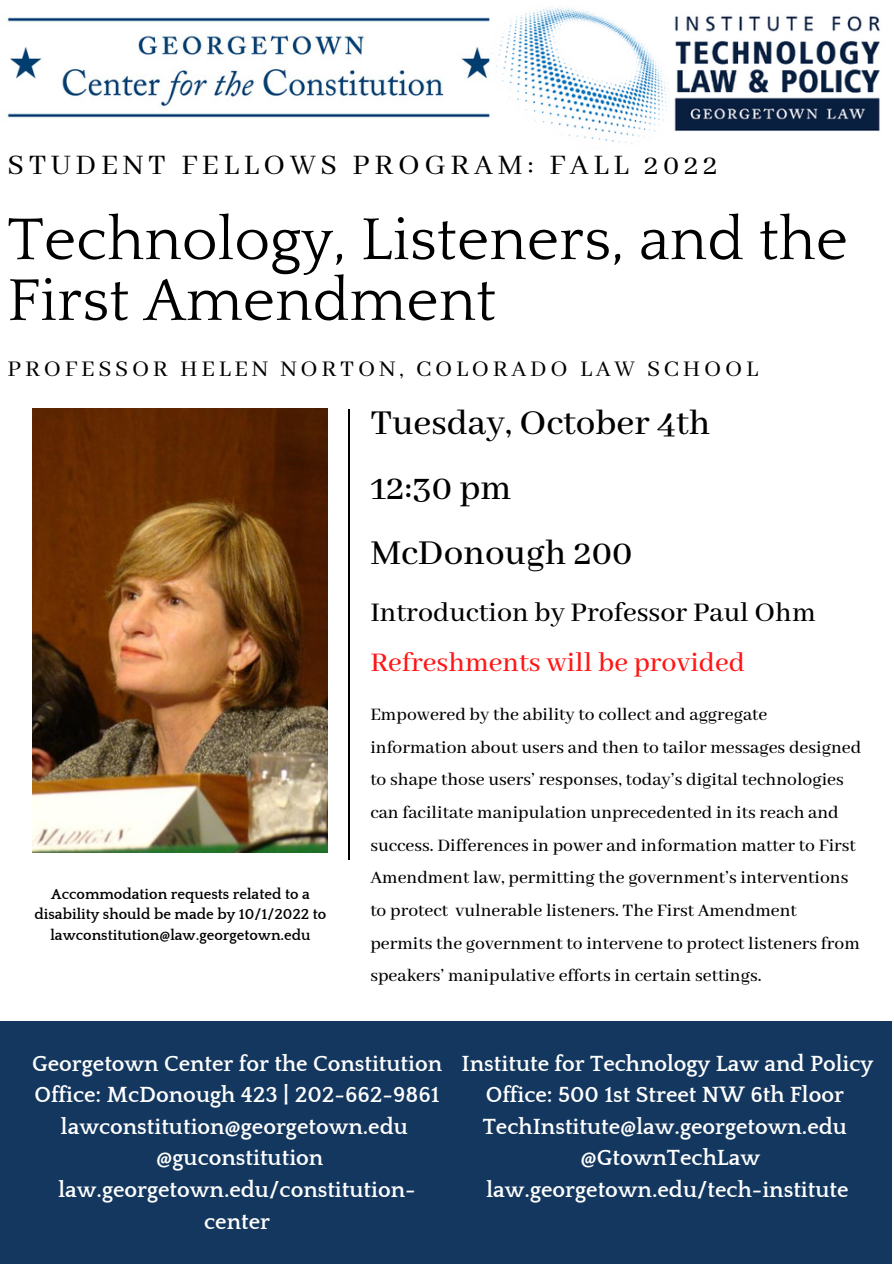
<style>
.page{position:relative;width:894px;height:1264px;background:#fff}
.page>*{position:absolute;margin:0;border:0;box-sizing:border-box;transform-origin:0 0}
.t1{font:61.5px/60.8px "Quattrocento";color:#000}
.t2{font:500 39px/65.2px "Abhaya Libre";color:#000}
.t3{font:31.5px "Abhaya Libre";letter-spacing:.15em;color:#000}
.t4{font:500 30px "Abhaya Libre";color:#000}
.t5{font:500 30px "Abhaya Libre";color:#ff1616}
.t6{font:25.05px "Abhaya Libre";letter-spacing:.15em;color:#000}
.t7{font:700 22.5px/31.5px "Quattrocento";color:#fff;text-align:center}
.t8{font:500 19.5px/32.7px "Abhaya Libre";color:#000}
.t9{font:700 15px/20.2px "Quattrocento";color:#000;text-align:center}
</style>
<div class="page">
<hr style="left:349px;top:409px;width:1px;height:450px;background:#000">
<img style="left:7px;top:17px;width:481px;height:101px">
<div style="left:0;top:1021px;width:891px;height:242px;background:#13375e"></div>
<img style="left:33px;top:409px;width:295px;height:443px">
<img style="left:488px;top:6px;width:392px;height:138px">
<h3 class="t3" style="left:8px;top:148px;width:711px">STUDENT FELLOWS PROGRAM: FALL 2022</h3>
<h1 class="t1" style="left:8px;top:210px;width:841px">Technology, Listeners, and the<br>First Amendment</h1>
<p class="t6" style="left:8px;top:355px;width:751px">PROFESSOR HELEN NORTON, COLORADO LAW SCHOOL</p>
<h2 class="t2" style="left:370px;top:391px;width:341px">Tuesday, October 4th<br>12:30 pm<br>McDonough 200</h2>
<h3 class="t4" style="left:370px;top:595px;width:447px">Introduction by Professor Paul Ohm</h3>
<h3 class="t5" style="left:370px;top:646px;width:376px">Refreshments will be provided</h3>
<p class="t9" style="left:35px;top:884px;width:293px">Accommodation requests related to a disability should be made by 10/1/2022 to lawconstitution@law.georgetown.edu</p>
<p class="t8" style="left:370px;top:698px;width:492px">Empowered by the ability to collect and aggregate information about users and then to tailor messages designed to shape those users’ responses, today’s digital technologies can facilitate manipulation unprecedented in its reach and success. Differences in power and information matter to First Amendment law, permitting the government’s interventions to protect vulnerable listeners. The First Amendment permits the government to intervene to protect listeners from speakers’ manipulative efforts in certain settings.</p>
<p class="t7" style="left:32px;top:1048px;width:411px">Georgetown Center for the Constitution<br>Office: McDonough 423 | 202-662-9861 lawconstitution@georgetown.edu @guconstitution law.georgetown.edu/constitution&shy;center</p>
<p class="t7" style="left:461px;top:1048px;width:413px">Institute for Technology Law and Policy Office: 500 1st Street NW 6th Floor TechInstitute@law.georgetown.edu @GtownTechLaw law.georgetown.edu/tech-institute</p>
</div>
